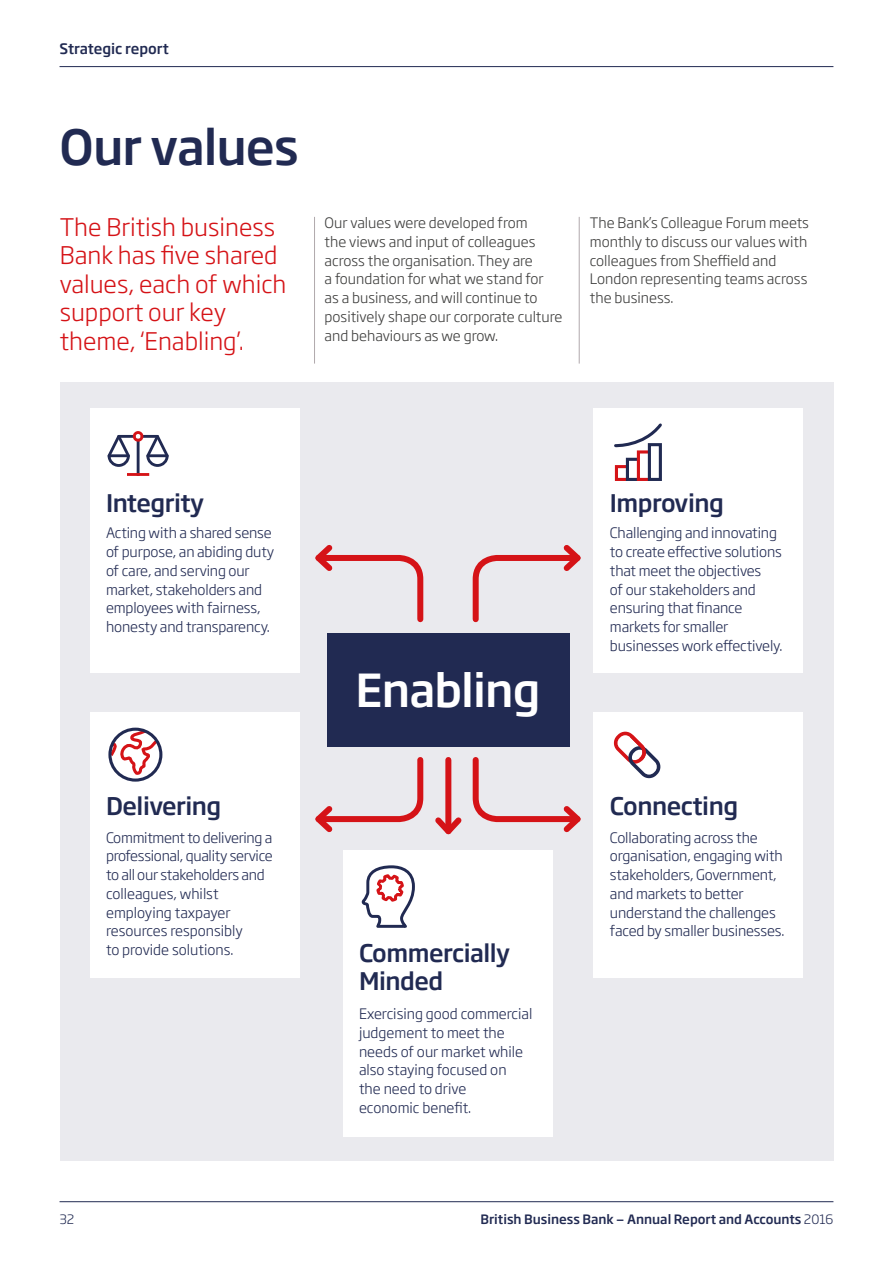
<style>
.page{position:relative;width:893px;height:1263px;background:#fff}
.page>*{position:absolute;margin:0;border:0;box-sizing:border-box;transform-origin:0 0}
.t1{font:500 48px "Soho Gothic Pro";letter-spacing:-.02em;color:#212a52}
.t2{font:500 45px "Soho Gothic Pro";letter-spacing:-.02em;color:#fff}
.t3{font:300 24px/28.5px "Soho Gothic Pro";color:#d51317}
.t4{font:500 24px/28.2px "Soho Gothic Pro";letter-spacing:-.02em;color:#212a52}
.t5{font:300 14.25px/18.8px "Soho Gothic Pro";letter-spacing:-.01em;color:#212a52}
.t6{font:300 14.25px/18.8px "Soho Gothic Pro";color:#3c3c3b}
.t7{font:500 14.25px "Soho Gothic Pro";color:#212a52}
.t8{font:500 12.75px "Soho Gothic Pro";color:#212a52}
.t9{font:300 12.75px "Soho Gothic Pro";color:#212a52}
.s1{font-weight:300}
</style>
<div class="page">
<div style="left:60px;top:383px;width:773px;height:778px;background:#eaeaee"></div>
<div style="left:90px;top:408px;width:209px;height:265px;background:#fff"></div>
<div style="left:594px;top:408px;width:209px;height:265px;background:#fff"></div>
<div style="left:594px;top:712px;width:209px;height:266px;background:#fff"></div>
<div style="left:344px;top:850px;width:209px;height:287px;background:#fff"></div>
<div style="left:90px;top:712px;width:209px;height:266px;background:#fff"></div>
<hr style="left:60px;top:66px;width:773px;height:1px;background:#212a52">
<hr style="left:60px;top:1201px;width:773px;height:1px;background:#212a52">
<hr style="left:314px;top:217px;width:1px;height:147px;background:#b1a9ad">
<hr style="left:579px;top:217px;width:1px;height:147px;background:#b1a9ad">
<hr style="left:137px;top:440px;width:3px;height:34px;background:#212a52">
<hr style="left:128px;top:473px;width:20px;height:3px;background:#d51317">
<svg style="left:107px;top:432px;width:62px;height:36px"></svg>
<div style="left:133px;top:431px;width:10px;height:11px;border:3px solid #d51317;border-radius:50%"></div>
<svg style="left:110px;top:727px;width:50px;height:49px"></svg>
<div style="left:108px;top:728px;width:54px;height:54px;border:3px solid #212a52;border-radius:50%"></div>
<svg style="left:315px;top:545px;width:109px;height:78px"></svg>
<svg style="left:472px;top:545px;width:109px;height:78px"></svg>
<div style="left:327px;top:633px;width:242px;height:113px;background:#212a52"></div>
<svg style="left:315px;top:757px;width:266px;height:78px"></svg>
<svg style="left:361px;top:865px;width:54px;height:63px"></svg>
<div style="left:615px;top:465px;width:14px;height:16px;border:3px solid #d51317"></div>
<div style="left:626px;top:458px;width:14px;height:23px;border:3px solid #212a52"></div>
<div style="left:637px;top:450px;width:14px;height:31px;border:3px solid #d51317"></div>
<div style="left:648px;top:443px;width:14px;height:38px;border:3px solid #212a52"></div>
<svg style="left:614px;top:423px;width:48px;height:26px"></svg>
<svg style="left:613px;top:732px;width:48px;height:46px"></svg>
<p class="t7" style="left:60px;top:37px;width:111px">Strategic report</p>
<p class="t1" style="left:60px;top:110px;width:241px">Our values</p>
<p class="t3" style="left:60px;top:211px;width:228px">The British business<br>Bank has fve shared values, each of which support our key theme, ‘Enabling’.</p>
<p class="t6" style="left:325px;top:213px;width:239px">Our values were developed from<br>the views and input of colleagues across the organisation. They are<br>a foundation for what we stand for<br>as a business, and will continue to positively shape our corporate culture and behaviours as we grow.</p>
<p class="t6" style="left:590px;top:213px;width:221px">The Bank’s Colleague Forum meets monthly to discuss our values with colleagues from Shefeld and<br>London representing teams across the business.</p>
<p class="t4" style="left:106px;top:487px;width:100px">Integrity</p>
<p class="t5" style="left:106px;top:523px;width:170px">Acting with a shared sense of purpose, an abiding duty of care, and serving our market, stakeholders and employees with fairness, honesty and transparency.</p>
<p class="t4" style="left:106px;top:791px;width:117px">Delivering</p>
<p class="t5" style="left:106px;top:827px;width:168px">Commitment to delivering a professional, quality service to all our stakeholders and colleagues, whilst employing taxpayer resources responsibly<br>to provide solutions.</p>
<p class="t2" style="left:355px;top:655px;width:187px">Enabling</p>
<p class="t4" style="left:359px;top:937px;width:153px">Commercially<br>Minded</p>
<p class="t5" style="left:359px;top:1003px;width:175px">Exercising good commercial judgement to meet the needs of our market while also staying focused on<br>the need to drive<br>economic beneft.</p>
<p class="t4" style="left:610px;top:487px;width:115px">Improving</p>
<p class="t5" style="left:610px;top:523px;width:174px">Challenging and innovating to create efective solutions that meet the objectives<br>of our stakeholders and ensuring that fnance markets for smaller businesses work efectively.</p>
<p class="t4" style="left:610px;top:791px;width:130px">Connecting</p>
<p class="t5" style="left:610px;top:827px;width:176px">Collaborating across the organisation, engaging with stakeholders, Government, and markets to better understand the challenges faced by smaller businesses.</p>
<p class="t9" style="left:60px;top:1209px;width:16px">32</p>
<p class="t8" style="left:480px;top:1209px;width:354px">British Business Bank — Annual Report and Accounts <span class="s1">2016</span></p>
</div>
